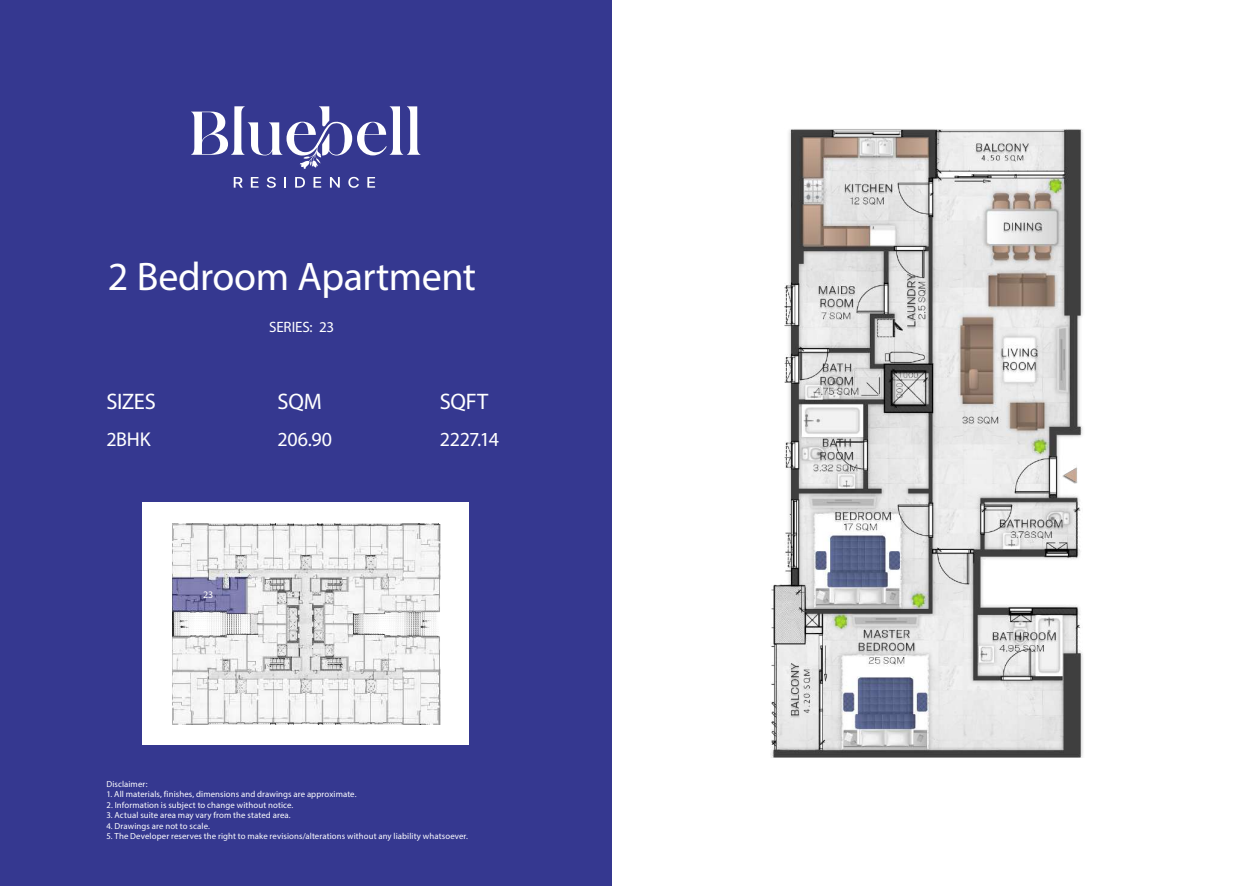
<style>
.page{position:relative;width:1241px;height:886px;background:#fff}
.page>*{position:absolute;margin:0;border:0;box-sizing:border-box;transform-origin:0 0}
.t1{font:40px "Myriad Pro";letter-spacing:-.01em;color:#fff}
.t2{font:22.5px "Myriad Pro";letter-spacing:-.01em;color:#fff}
.t3{font:20px "Myriad Pro";letter-spacing:-.015em;color:#fff}
.t4{font:15px "Myriad Pro";letter-spacing:-.01em;color:#fff}
.t5{font:10px "Myriad Pro";color:#fff}
.t6{font:8.75px "Myriad Pro";letter-spacing:.01em;color:#fff}
</style>
<div class="page">
<div style="left:0;top:0;width:611px;height:886px;background:#353890"></div>
<img style="left:611px;top:128px;width:472px;height:629px">
<svg style="left:191px;top:106px;width:229px;height:63px"></svg>
<svg style="left:234px;top:177px;width:9px;height:11px"></svg>
<svg style="left:251px;top:177px;width:7px;height:11px"></svg>
<svg style="left:267px;top:177px;width:9px;height:11px"></svg>
<svg style="left:284px;top:177px;width:2px;height:11px"></svg>
<svg style="left:295px;top:177px;width:10px;height:11px"></svg>
<svg style="left:313px;top:177px;width:8px;height:11px"></svg>
<svg style="left:330px;top:177px;width:10px;height:11px"></svg>
<svg style="left:348px;top:177px;width:11px;height:11px"></svg>
<svg style="left:367px;top:177px;width:8px;height:11px"></svg>
<div style="left:142px;top:503px;width:327px;height:242px;background:#fff"></div>
<img style="left:172px;top:524px;width:268px;height:200px">
<h1 class="t1" style="left:108px;top:252px;width:369px">2 Bedroom Apartment</h1>
<h3 class="t4" style="left:269px;top:317px;width:66px">SERIES: 23</h3>
<h2 class="t2" style="left:106px;top:387px;width:51px">SIZES</h2>
<h3 class="t3" style="left:106px;top:427px;width:46px">2BHK</h3>
<p class="t5" style="left:203px;top:589px;width:12px">23</p>
<h2 class="t2" style="left:277px;top:387px;width:46px">SQM</h2>
<h3 class="t3" style="left:277px;top:427px;width:56px">206.90</h3>
<h2 class="t2" style="left:439px;top:387px;width:50px">SQFT</h2>
<h3 class="t3" style="left:439px;top:427px;width:61px">2227.14</h3>
<p class="t6" style="left:106px;top:778px;width:43px">Disclaimer:</p>
<p class="t6" style="left:106px;top:789px;width:252px">1. All materials, finishes, dimensions and drawings are approximate.</p>
<p class="t6" style="left:106px;top:799px;width:188px">2. Information is subject to change without notice.</p>
<p class="t6" style="left:106px;top:810px;width:186px">3. Actual suite area may vary from the stated area.</p>
<p class="t6" style="left:106px;top:820px;width:105px">4. Drawings are not to scale.</p>
<p class="t6" style="left:106px;top:831px;width:363px">5. The Developer reserves the right to make revisions/alterations without any liability whatsoever.</p>
</div>
